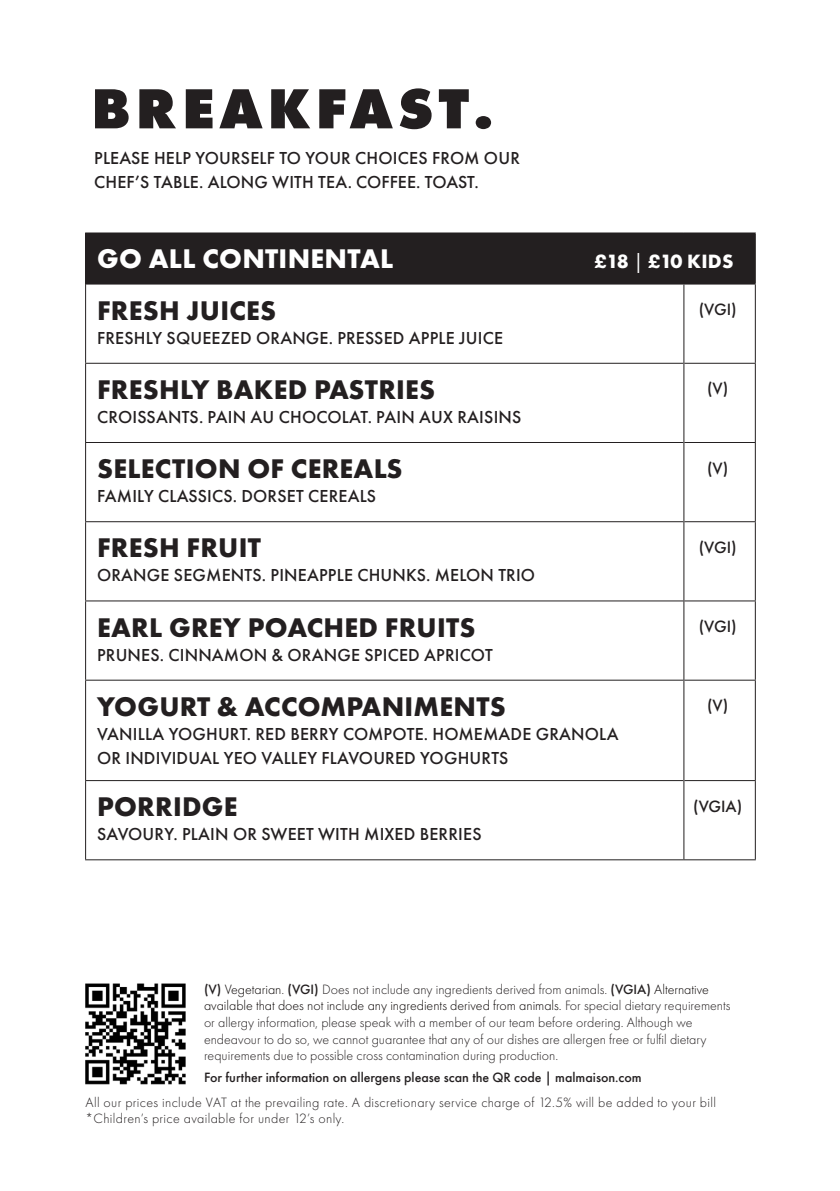
<style>
.page{position:relative;width:840px;height:1191px;background:#fff}
.page>*{position:absolute;margin:0;border:0;box-sizing:border-box;transform-origin:0 0}
.t1{font:800 58.6px "Futura PT";letter-spacing:.08em;color:#231f20}
.t2{font:700 28px "Futura PT";letter-spacing:.01em;color:#231f20}
.t3{font:700 28px "Futura PT";letter-spacing:.01em;color:#fff}
.t4{font:700 20px "Futura PT";letter-spacing:.01em;color:#fff}
.t5{font:500 18px/24px "Futura PT";letter-spacing:.01em;color:#231f20}
.t6{font:500 17px "Futura PT";color:#231f20}
.t7{font:300 14px/16.6px "Futura PT";color:#231f20}
.t8{font:300 14px/16.6px "Futura PT";letter-spacing:.025em;color:#231f20}
.t9{font:500 14px "Futura PT";color:#231f20}
.s1{font-weight:400}
.s2{font-weight:500}
.s3{color:#080302}
</style>
<div class="page">
<div style="left:86px;top:233px;width:668px;height:51px;background:#231f20"></div>
<svg style="left:86px;top:284px;width:668px;height:575px"></svg>
<hr style="left:85px;top:232px;width:598px;height:1px;background:#231f20">
<hr style="left:683px;top:232px;width:72px;height:1px;background:#231f20">
<hr style="left:754px;top:233px;width:1px;height:50px;background:#231f20">
<hr style="left:85px;top:233px;width:1px;height:50px;background:#231f20">
<hr style="left:85px;top:283px;width:598px;height:1px;background:#231f20">
<hr style="left:85px;top:284px;width:1px;height:79px;background:#231f20">
<hr style="left:683px;top:283px;width:72px;height:1px;background:#231f20">
<hr style="left:754px;top:284px;width:1px;height:79px;background:#231f20">
<hr style="left:85px;top:363px;width:598px;height:1px;background:#231f20">
<hr style="left:85px;top:364px;width:1px;height:78px;background:#231f20">
<hr style="left:684px;top:363px;width:71px;height:1px;background:#231f20">
<hr style="left:754px;top:364px;width:1px;height:78px;background:#231f20">
<hr style="left:85px;top:442px;width:598px;height:1px;background:#231f20">
<hr style="left:85px;top:443px;width:1px;height:78px;background:#231f20">
<hr style="left:684px;top:442px;width:71px;height:1px;background:#231f20">
<hr style="left:754px;top:443px;width:1px;height:78px;background:#231f20">
<hr style="left:85px;top:521px;width:598px;height:1px;background:#231f20">
<hr style="left:85px;top:522px;width:1px;height:78px;background:#231f20">
<hr style="left:684px;top:521px;width:71px;height:1px;background:#231f20">
<hr style="left:754px;top:522px;width:1px;height:78px;background:#231f20">
<hr style="left:85px;top:600px;width:598px;height:1px;background:#231f20">
<hr style="left:85px;top:601px;width:1px;height:78px;background:#231f20">
<hr style="left:684px;top:600px;width:71px;height:1px;background:#231f20">
<hr style="left:754px;top:601px;width:1px;height:78px;background:#231f20">
<hr style="left:85px;top:679px;width:598px;height:1px;background:#231f20">
<hr style="left:85px;top:680px;width:1px;height:100px;background:#231f20">
<hr style="left:684px;top:679px;width:71px;height:1px;background:#231f20">
<hr style="left:754px;top:680px;width:1px;height:100px;background:#231f20">
<hr style="left:85px;top:780px;width:598px;height:1px;background:#231f20">
<hr style="left:85px;top:781px;width:1px;height:78px;background:#231f20">
<hr style="left:684px;top:780px;width:71px;height:1px;background:#231f20">
<hr style="left:754px;top:781px;width:1px;height:78px;background:#231f20">
<hr style="left:85px;top:859px;width:598px;height:1px;background:#231f20">
<hr style="left:683px;top:859px;width:72px;height:1px;background:#231f20">
<hr style="left:683px;top:284px;width:1px;height:79px;background:#231f20">
<hr style="left:683px;top:363px;width:1px;height:79px;background:#231f20">
<hr style="left:683px;top:442px;width:1px;height:80px;background:#231f20">
<hr style="left:683px;top:522px;width:1px;height:79px;background:#231f20">
<hr style="left:683px;top:601px;width:1px;height:79px;background:#231f20">
<hr style="left:683px;top:680px;width:1px;height:100px;background:#231f20">
<hr style="left:683px;top:780px;width:1px;height:79px;background:#231f20">
<img style="left:85px;top:983px;width:101px;height:102px">
<h1 class="t1" style="left:91px;top:71px;width:404px">BREAKFAST.</h1>
<p class="t5" style="left:94px;top:146px;width:427px">PLEASE HELP YOURSELF TO YOUR CHOICES FROM OUR<br>CHEF’S TABLE. ALONG WITH TEA. COFFEE. TOAST.</p>
<h2 class="t3" style="left:97px;top:240px;width:297px">GO ALL CONTINENTAL</h2>
<h2 class="t2" style="left:97px;top:292px;width:181px">FRESH JUICES</h2>
<p class="t5" style="left:97px;top:325px;width:407px">FRESHLY SQUEEZED ORANGE. PRESSED APPLE JUICE</p>
<h2 class="t2" style="left:97px;top:371px;width:339px">FRESHLY BAKED PASTRIES</h2>
<p class="t5" style="left:97px;top:405px;width:425px">CROISSANTS. PAIN AU CHOCOLAT. PAIN AUX RAISINS</p>
<h2 class="t2" style="left:97px;top:450px;width:307px">SELECTION OF CEREALS</h2>
<p class="t5" style="left:97px;top:484px;width:280px">FAMILY CLASSICS. DORSET CEREALS</p>
<h2 class="t2" style="left:97px;top:530px;width:165px">FRESH FRUIT</h2>
<p class="t5" style="left:97px;top:563px;width:439px">ORANGE SEGMENTS. PINEAPPLE CHUNKS. MELON TRIO</p>
<h2 class="t2" style="left:97px;top:609px;width:380px">EARL GREY POACHED FRUITS</h2>
<p class="t5" style="left:97px;top:642px;width:397px">PRUNES. CINNAMON &amp; ORANGE SPICED APRICOT</p>
<h3 class="t4" style="left:594px;top:248px;width:140px">£18 <span class="s1">|</span> £10 KIDS</h3>
<p class="t6" style="left:698px;top:299px;width:39px">(VGI)</p>
<p class="t6" style="left:706px;top:378px;width:23px">(V)</p>
<p class="t6" style="left:706px;top:458px;width:23px">(V)</p>
<p class="t6" style="left:698px;top:537px;width:39px">(VGI)</p>
<p class="t6" style="left:698px;top:616px;width:39px">(VGI)</p>
<h2 class="t2" style="left:97px;top:688px;width:410px">YOGURT &amp; ACCOMPANIMENTS</h2>
<p class="t5" style="left:97px;top:721px;width:522px">VANILLA YOGHURT. RED BERRY COMPOTE. HOMEMADE GRANOLA<br>OR INDIVIDUAL YEO VALLEY FLAVOURED YOGHURTS</p>
<h2 class="t2" style="left:97px;top:788px;width:142px">PORRIDGE</h2>
<p class="t5" style="left:97px;top:822px;width:386px">SAVOURY. PLAIN OR SWEET WITH MIXED BERRIES</p>
<p class="t6" style="left:706px;top:695px;width:23px">(V)</p>
<p class="t6" style="left:692px;top:796px;width:51px">(VGIA)</p>
<p class="t7" style="left:204px;top:981px;width:527px"><span class="s2">(V)</span> <span class="s3">Vegetarian</span>. <span class="s2">(VGI)</span> Does not include any ingredients derived from animals. <span class="s2">(VGIA)</span> <span class="s3">Alternative available that does not include any ingredients derived from animals.</span> For special dietary requirements or allergy information, please speak with a member of our team before ordering. Although we endeavour to do so, we cannot guarantee that any of our dishes are allergen free or fulfil dietary requirements due to possible cross contamination during production.</p>
<p class="t9" style="left:204px;top:1069px;width:439px">For further information on allergens please scan the QR code | malmaison.com</p>
<p class="t8" style="left:86px;top:1093px;width:631px">All our prices include VAT at the prevailing rate. A discretionary service charge of 12.5% will be added to your bill *Children’s price available for under 12’s only.</p>
</div>
